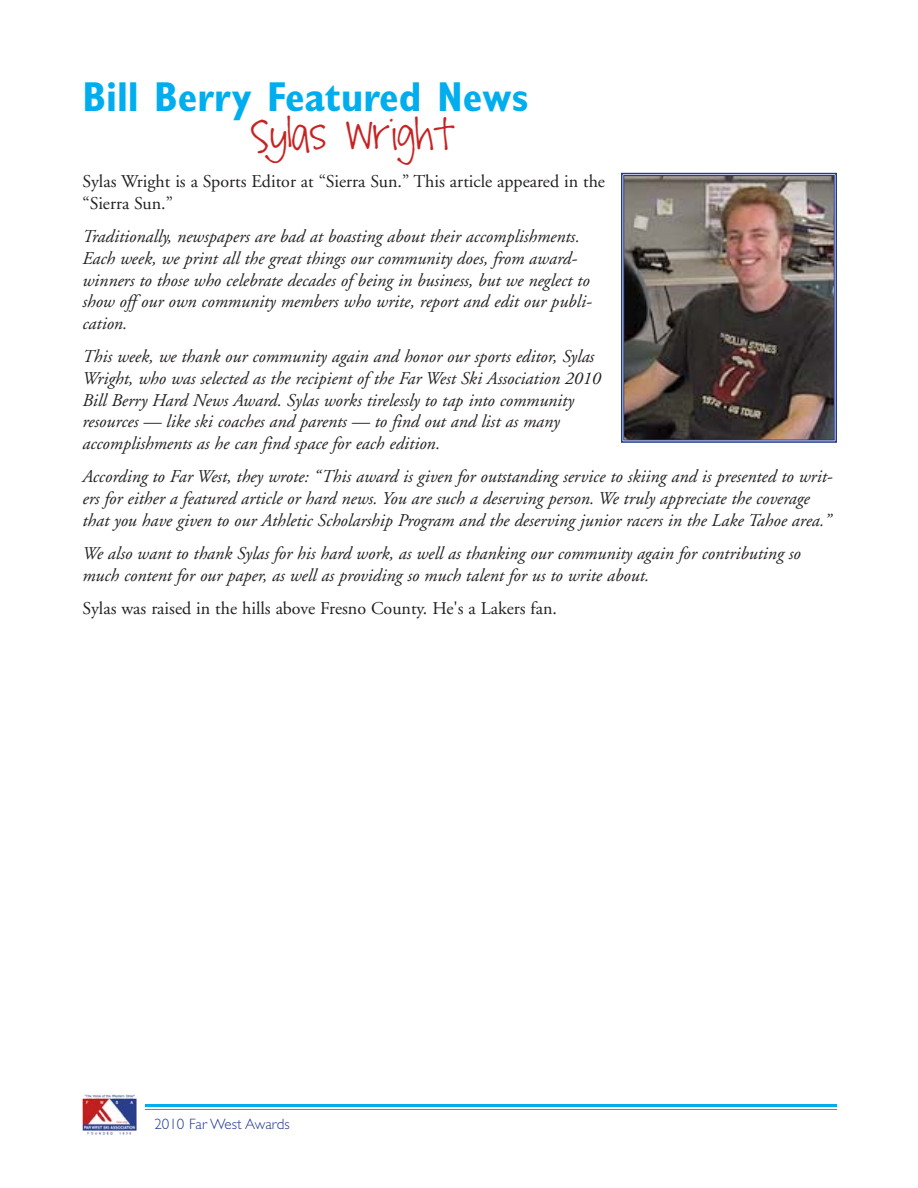
<style>
.page{position:relative;width:918px;height:1188px;background:#fff}
.page>*{position:absolute;margin:0;border:0;box-sizing:border-box;transform-origin:0 0}
.t1{font:700 condensed 42px "Gill Sans";color:#00aeef}
.t2{font:27px "Pea Missy";color:#c82323}
.t3{font:italic 18px/21.6px "Adobe Garamond";color:#231f20}
.t4{font:18px/21.6px "Adobe Garamond";color:#231f20}
.t5{font:300 15px "Gill Sans";color:#24398f}
</style>
<div class="page">
<hr style="left:81px;top:1104px;width:756px;height:3px;background:#00aeef">
<hr style="left:81px;top:1109px;width:756px;height:1px;background:#00aeef">
<div style="left:81px;top:1103px;width:64px;height:42px;background:#fff"></div>
<img style="left:625px;top:177px;width:208px;height:261px">
<div style="left:621px;top:173px;width:216px;height:270px;border:2px solid #24398f"></div>
<div style="left:623px;top:175px;width:212px;height:265px;border:1px solid #24398f"></div>
<img style="left:83px;top:1094px;width:54px;height:41px">
<h1 class="t1" style="left:82px;top:82px;width:447px">Bill Berry Featured News</h1>
<h2 class="t2" style="left:251px;top:122px;width:206px">Sylas Wright</h2>
<p class="t4" style="left:82px;top:172px;width:524px">Sylas Wright is a Sports Editor at “Sierra Sun.” This article appeared in the “Sierra Sun.”</p>
<p class="t3" style="left:82px;top:228px;width:511px">Traditionally, newspapers are bad at boasting about their accomplishments.<br>Each week, we print all the great things our community does, from award&shy;winners to those who celebrate decades of being in business, but we neglect to show off our own community members who write, report and edit our publi&shy;cation.</p>
<p class="t3" style="left:82px;top:348px;width:520px">This week, we thank our community again and honor our sports editor, Sylas Wright, who was selected as the recipient of the Far West Ski Association 2010<br>Bill Berry Hard News Award. Sylas works tirelessly to tap into community resources — like ski coaches and parents — to find out and list as many accomplishments as he can find space for each edition.</p>
<p class="t3" style="left:82px;top:468px;width:752px">According to Far West, they wrote: “This award is given for outstanding service to skiing and is presented to writ&shy;ers for either a featured article or hard news. You are such a deserving person. We truly appreciate the coverage that you have given to our Athletic Scholarship Program and the deserving junior racers in the Lake Tahoe area.”</p>
<p class="t3" style="left:82px;top:544px;width:720px">We also want to thank Sylas for his hard work, as well as thanking our community again for contributing so much content for our paper, as well as providing so much talent for us to write about.</p>
<p class="t4" style="left:82px;top:600px;width:476px">Sylas was raised in the hills above Fresno County. He's a Lakers fan.</p>
<p class="t5" style="left:154px;top:1119px;width:137px">2010 Far West Awards</p>
</div>
